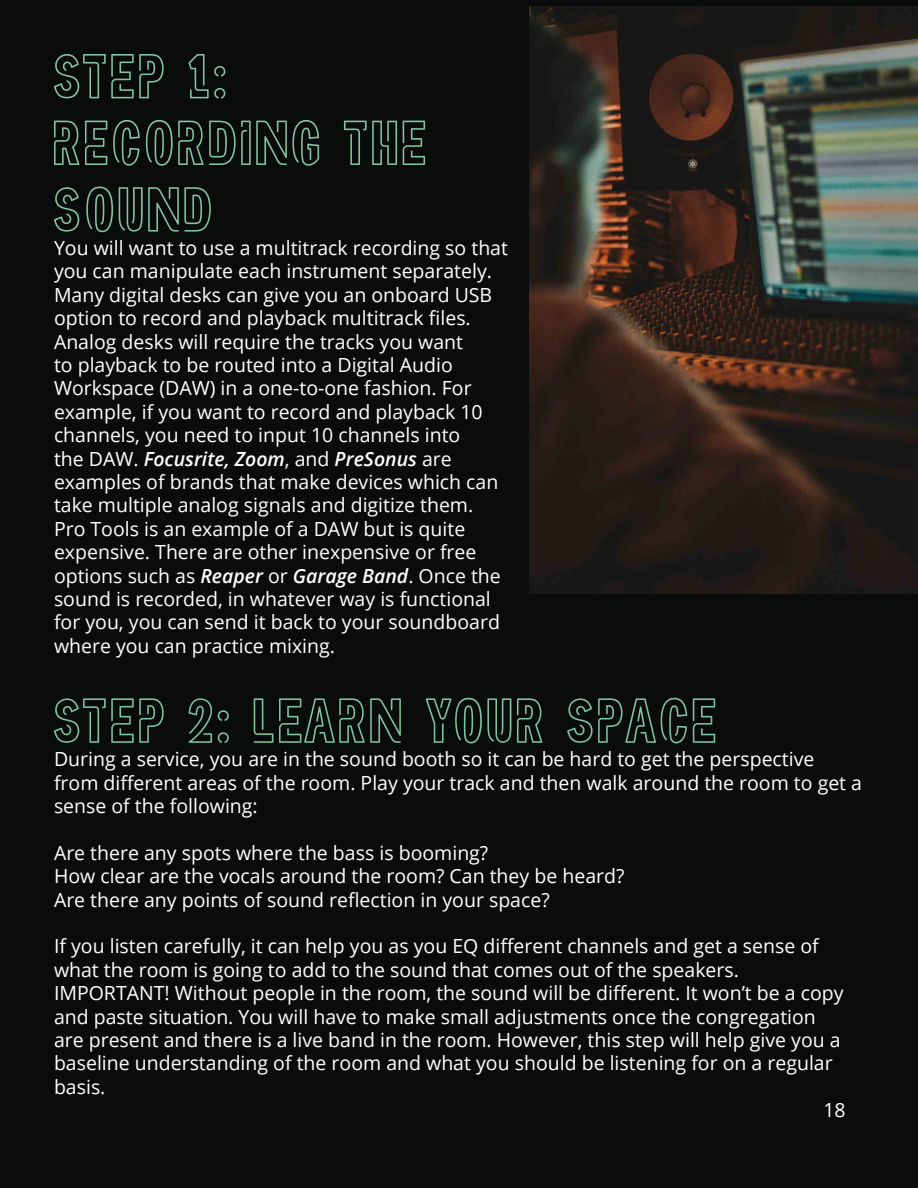
<style>
.page{position:relative;width:918px;height:1188px;background:#0a0c0b}
.page>*{position:absolute;margin:0;border:0;box-sizing:border-box;transform-origin:0 0}
.t1{font:55.5px/66.6px "Neoneon";color:#84c4a1}
.t2{font:55.5px "Neoneon";color:#7ec3a1}
.t3{font:19.5px/23.4px "Open Sans";color:#fff}
.s1{font-weight:600;font-style:italic}
</style>
<div class="page">
<img style="left:529px;top:6px;width:389px;height:588px">
<p class="t1" style="left:54px;top:40px;width:378px">STEP 1:<br>RECORDING THE<br>SOUND</p>
<p class="t3" style="left:54px;top:236px;width:456px">You will want to use a multitrack recording so that you can manipulate each instrument separately.<br>Many digital desks can give you an onboard USB option to record and playback multitrack files.<br>Analog desks will require the tracks you want<br>to playback to be routed into a Digital Audio Workspace (DAW) in a one-to-one fashion. For example, if you want to record and playback 10 channels, you need to input 10 channels into<br>the DAW. <span class="s1">Focusrite, Zoom</span>, and <span class="s1">PreSonus</span> are examples of brands that make devices which can take multiple analog signals and digitize them.<br>Pro Tools is an example of a DAW but is quite expensive. There are other inexpensive or free options such as <span class="s1">Reaper</span> or <span class="s1">Garage Band</span>. Once the sound is recorded, in whatever way is functional for you, you can send it back to your soundboard where you can practice mixing.</p>
<p class="t2" style="left:54px;top:687px;width:668px">STEP 2: LEARN YOUR SPACE</p>
<p class="t3" style="left:54px;top:747px;width:810px">During a service, you are in the sound booth so it can be hard to get the perspective from different areas of the room. Play your track and then walk around the room to get a sense of the following:</p>
<p class="t3" style="left:54px;top:841px;width:436px">Are there any spots where the bass is booming?</p>
<p class="t3" style="left:54px;top:864px;width:572px">How clear are the vocals around the room? Can they be heard?</p>
<p class="t3" style="left:54px;top:887px;width:497px">Are there any points of sound reflection in your space?</p>
<p class="t3" style="left:54px;top:934px;width:766px">If you listen carefully, it can help you as you EQ different channels and get a sense of what the room is going to add to the sound that comes out of the speakers.</p>
<p class="t3" style="left:54px;top:981px;width:791px">IMPORTANT! Without people in the room, the sound will be different. It won’t be a copy and paste situation. You will have to make small adjustments once the congregation are present and there is a live band in the room. However, this step will help give you a baseline understanding of the room and what you should be listening for on a regular basis.</p>
<p class="t3" style="left:824px;top:1097px;width:24px">18</p>
</div>
